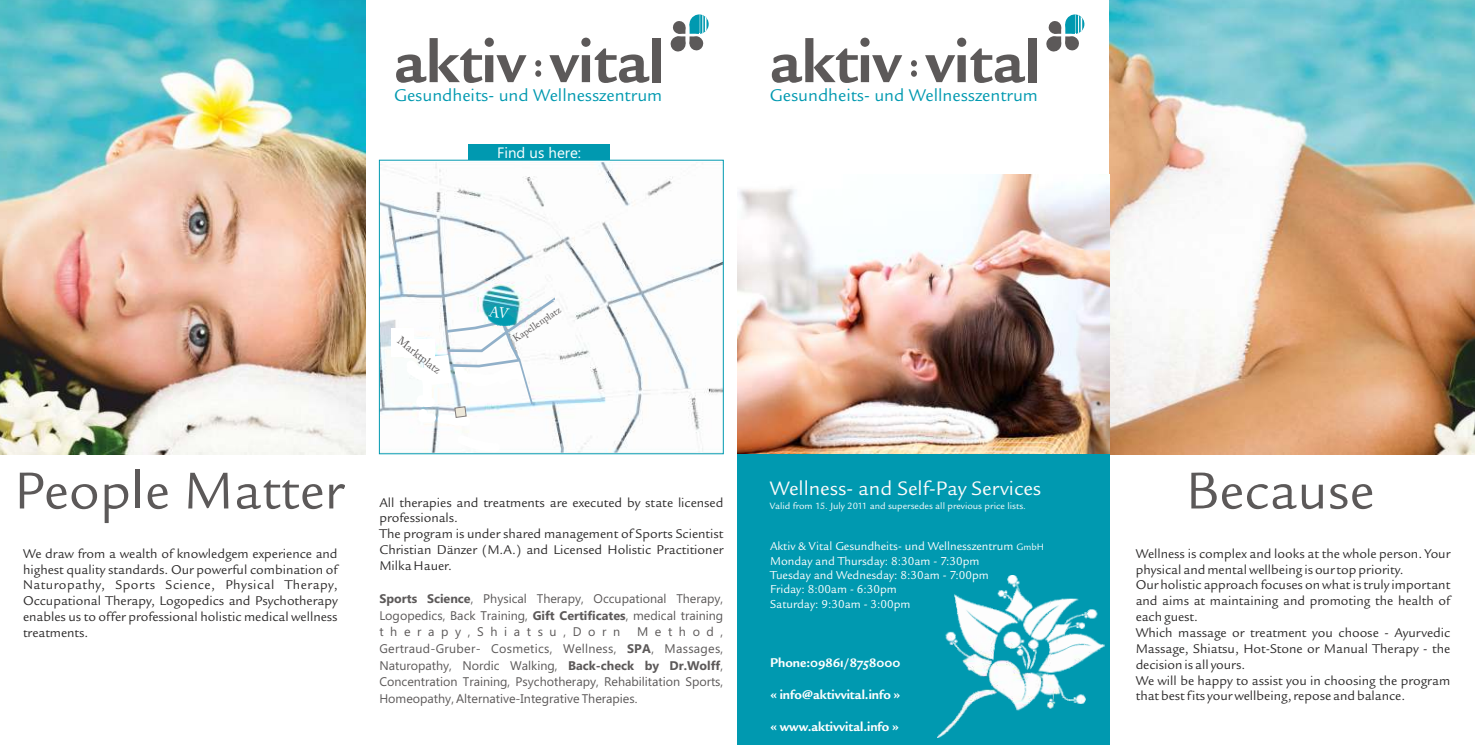
<style>
.page{position:relative;width:1475px;height:745px;background:#fff}
.page>*{position:absolute;margin:0;border:0;box-sizing:border-box;transform-origin:0 0}
.t1{font:63.75px "Legacy Sans OSITCTT Bold";color:#5c5959}
.t2{font:56.25px "Legacy Sans ITCTT Book";color:#5c5959}
.t3{font:21.12px "Legacy Sans ITCTT Book";color:#fcfcfc}
.t4{font:18.5px "Legacy Sans ITCTT Book";color:#0099b0}
.t5{font:15px "Ebrima";color:#faffff}
.t6{font:13.75px/15.9px "Legacy Sans ITCTT Book";color:#2b2929}
.t7{font:13.75px "Legacy Sans OSITCTT Bold";color:#fff}
.t8{font:12.5px/16.6px "Ebrima";color:#5c5959;text-align:justify}
.t9{font:12.5px/14.4px "Legacy Sans ITCTT Book";color:#fff}
.t10{font:11.38px "Adobe Caslon Pro";color:#5c5959}
.t11{font:10px "Adobe Caslon Pro";color:#5c5959}
.t12{font:9.88px "Legacy Sans ITCTT Book";color:#fff}
.s1{font-weight:700}
.s2{font-size:10px}
</style>
<div class="page">
<img style="left:381px;top:162px;width:340px;height:290px">
<img style="left:1109px;top:0;width:365px;height:454px">
<img style="left:737px;top:175px;width:372px;height:279px">
<img style="left:0;top:0;width:365px;height:454px">
<div style="left:737px;top:454px;width:372px;height:290px;background:#0099b0"></div>
<img style="left:937px;top:575px;width:167px;height:162px">
<svg style="left:910px;top:70px;width:6px;height:7px"></svg>
<svg style="left:911px;top:60px;width:5px;height:6px"></svg>
<svg style="left:1046px;top:14px;width:39px;height:38px"></svg>
<div style="left:535px;top:70px;width:6px;height:7px;background:#5c5959;border-radius:50%"></div>
<svg style="left:535px;top:60px;width:6px;height:6px"></svg>
<svg style="left:670px;top:14px;width:39px;height:38px"></svg>
<div style="left:468px;top:144px;width:141px;height:16px;background:#0099b0"></div>
<div style="left:404px;top:339px;width:31px;height:18px;background:#fff"></div>
<div style="left:391px;top:328px;width:22px;height:29px;background:#fff"></div>
<svg style="left:423px;top:295px;width:133px;height:122px"></svg>
<h1 class="t1" style="left:394px;top:25px;width:272px">aktiv vital</h1>
<h3 class="t4" style="left:394px;top:85px;width:269px">Gesundheits- und Wellnesszentrum</h3>
<p class="t5" style="left:497px;top:147px;width:85px">Find us here:</p>
<p class="t10" style="left:402px;top:335px;width:53px;rotate:38deg">Marktplatz</p>
<p class="t11" style="left:511px;top:336px;width:57px;rotate:-34deg">Kapellenplatz</p>
<h1 class="t1" style="left:769px;top:25px;width:272px">aktiv vital</h1>
<h3 class="t4" style="left:769px;top:85px;width:269px">Gesundheits- und Wellnesszentrum</h3>
<h2 class="t2" style="left:14px;top:458px;width:330px">People Matter</h2>
<h2 class="t2" style="left:1185px;top:458px;width:190px">Because</h2>
<p class="t6" style="left:1135px;top:545px;width:316px">Wellness is complex and looks at the whole person. Your physical and mental wellbeing is our top priority.<br>Our holistic approach focuses on what is truly important and aims at maintaining and promoting the health of each guest.<br>Which massage or treatment you choose - Ayurvedic Massage, Shiatsu, Hot-Stone or Manual Therapy - the decision is all yours.<br>We will be happy to assist you in choosing the program that best fits your wellbeing, repose and balance.</p>
<h3 class="t3" style="left:769px;top:476px;width:273px">Wellness- and Self-Pay Services</h3>
<p class="t12" style="left:769px;top:500px;width:257px">Valid from 15. July 2011 and supersedes all previous price lists.</p>
<p class="t6" style="left:379px;top:494px;width:345px">All therapies and treatments are executed by state licensed professionals.<br>The program is under shared management of Sports Scientist Christian Dänzer (M.A.) and Licensed Holistic Practitioner Milka Hauer.</p>
<p class="t8" style="left:379px;top:591px;width:345px"><span class="s1">Sports Science</span>, Physical Therapy, Occupational Therapy, Logopedics, Back Training, <span class="s1">Gift Certificates</span>, medical training therapy,Shiatsu,Dorn</p>
<p class="t9" style="left:770px;top:539px;width:275px">Aktiv &amp; Vital Gesundheits- und Wellnesszentrum <span class="s2">GmbH </span>Monday and Thursday: 8:30am - 7:30pm<br>Tuesday and Wednesday: 8:30am - 7:00pm<br>Friday: 8:00am - 6:30pm<br>Saturday: 9:30am - 3:00pm</p>
<p class="t6" style="left:23px;top:545px;width:316px;text-align:justify">We draw from a wealth of knowledgem experience and highest quality standards. Our powerful combination of Naturopathy, Sports Science, Physical Therapy, Occupational Therapy, Logopedics and Psychotherapy enables us to offer professional holistic medical wellness treatments.</p>
<p class="t8" style="left:379px;top:624px;width:345px;text-indent:257px">Method, Gertraud-Gruber- Cosmetics, Wellness, <span class="s1">SPA</span>, Massages, Naturopathy, Nordic Walking, <span class="s1">Back-check by Dr.Wolff</span>, Concentration Training, Psychotherapy, Rehabilitation Sports, Homeopathy, Alternative-Integrative Therapies.</p>
<p class="t7" style="left:770px;top:654px;width:132px">Phone:09861/8758000</p>
<p class="t7" style="left:770px;top:686px;width:132px">« info@aktivvital.info »</p>
<p class="t7" style="left:770px;top:718px;width:130px">« www.aktivvital.info »</p>
</div>
